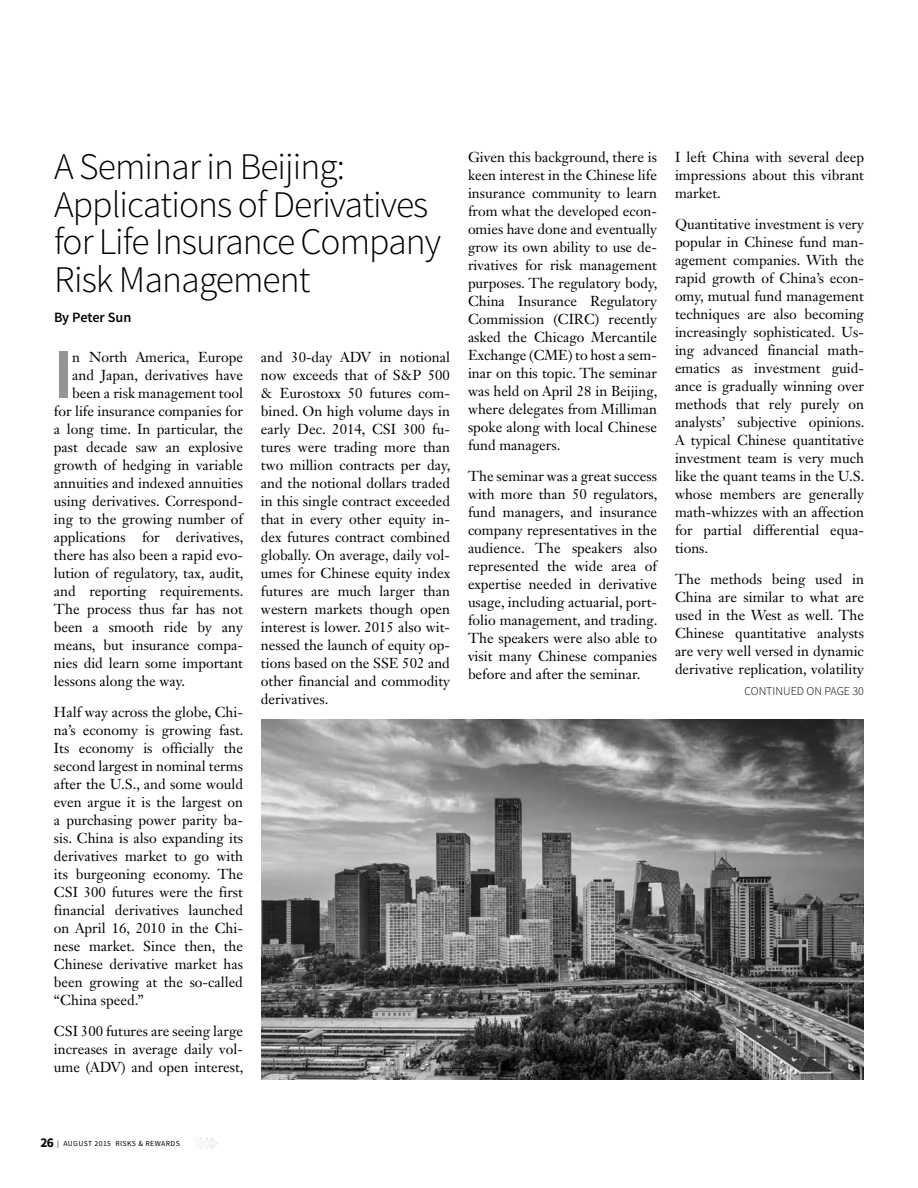
<style>
.page{position:relative;width:918px;height:1188px;background:#fff}
.page>*{position:absolute;margin:0;border:0;box-sizing:border-box;transform-origin:0 0}
.t1{font:800 65.1px "Avenir LT Std";color:#939598}
.t2{font:300 37.5px/37.5px "Source Sans Pro";letter-spacing:-.025em;color:#000}
.t3{font:14.25px/18px "Janson Text LT Std";color:#000;text-align:justify}
.t4{font:600 14.25px "Source Sans Pro";letter-spacing:-.01em;color:#000}
.t5{font:300 12px "Source Sans Pro";color:#000}
.t6{font:7.8px "Source Sans Pro";letter-spacing:.05em;color:#000}
.s1{font-weight:700;font-size:13.5px}
</style>
<div class="page">
<svg style="left:194px;top:1138px;width:23px;height:11px"></svg>
<img style="left:261px;top:719px;width:603px;height:361px">
<h2 class="t2" style="left:54px;top:148px;width:389px">A Seminar in Beijing:<br>Applications of Derivatives for Life Insurance Company<br>Risk Management</h2>
<p class="t4" style="left:54px;top:308px;width:79px">By Peter Sun</p>
<h1 class="t1" style="left:54px;top:337px;width:20px">I</h1>
<p class="t3" style="left:72px;top:348px;width:172px">n North America, Europe</p>
<p class="t3" style="left:72px;top:366px;width:172px">and Japan, derivatives have</p>
<p class="t3" style="left:72px;top:384px;width:172px">been a risk management tool</p>
<p class="t3" style="left:54px;top:402px;width:190px">for life insurance companies for</p>
<p class="t3" style="left:54px;top:420px;width:191px">a long time. In particular, the</p>
<p class="t3" style="left:54px;top:438px;width:190px">past decade saw an explosive</p>
<p class="t3" style="left:54px;top:456px;width:191px">growth of hedging in variable</p>
<p class="t3" style="left:54px;top:474px;width:191px">annuities and indexed annuities</p>
<p class="t3" style="left:54px;top:492px;width:191px">using derivatives. Correspond-</p>
<p class="t3" style="left:54px;top:510px;width:191px">ing to the growing number of</p>
<p class="t3" style="left:54px;top:528px;width:191px">applications for derivatives,</p>
<p class="t3" style="left:54px;top:546px;width:190px">there has also been a rapid evo-</p>
<p class="t3" style="left:54px;top:564px;width:191px">lution of regulatory, tax, audit,</p>
<p class="t3" style="left:54px;top:582px;width:191px">and reporting requirements.</p>
<p class="t3" style="left:54px;top:600px;width:190px">The process thus far has not</p>
<p class="t3" style="left:54px;top:618px;width:191px">been a smooth ride by any</p>
<p class="t3" style="left:54px;top:636px;width:191px">means, but insurance compa-</p>
<p class="t3" style="left:54px;top:654px;width:191px">nies did learn some important</p>
<p class="t3" style="left:54px;top:672px;width:133px">lessons along the way.</p>
<p class="t3" style="left:54px;top:703px;width:191px">Half way across the globe, Chi&shy;na’s economy is growing fast.<br>Its economy is officially the second largest in nominal terms after the U.S., and some would even argue it is the largest on a purchasing power parity ba&shy;sis. China is also expanding its derivatives market to go with its burgeoning economy. The CSI 300 futures were the first financial derivatives launched on April 16, 2010 in the Chi&shy;nese market. Since then, the Chinese derivative market has been growing at the so-called “China speed.”</p>
<p class="t3" style="left:54px;top:1022px;width:191px">CSI 300 futures are seeing large increases in average daily vol&shy;ume (ADV) and open interest,</p>
<p class="t3" style="left:261px;top:348px;width:191px">and 30-day ADV in notional now exceeds that of S&amp;P 500 &amp; Eurostoxx 50 futures com&shy;bined. On high volume days in early Dec. 2014, CSI 300 fu&shy;tures were trading more than two million contracts per day, and the notional dollars traded in this single contract exceeded that in every other equity in&shy;dex futures contract combined globally. On average, daily vol&shy;umes for Chinese equity index futures are much larger than western markets though open interest is lower. 2015 also wit&shy;nessed the launch of equity op&shy;tions based on the SSE 502 and other financial and commodity derivatives.</p>
<p class="t3" style="left:468px;top:148px;width:191px">Given this background, there is keen interest in the Chinese life insurance community to learn from what the developed econ&shy;omies have done and eventually grow its own ability to use de&shy;rivatives for risk management purposes. The regulatory body, China Insurance Regulatory Commission (CIRC) recently asked the Chicago Mercantile Exchange (CME) to host a sem&shy;inar on this topic. The seminar was held on April 28 in Beijing, where delegates from Milliman spoke along with local Chinese fund managers.</p>
<p class="t3" style="left:468px;top:467px;width:191px">The seminar was a great success with more than 50 regulators, fund managers, and insurance company representatives in the audience. The speakers also represented the wide area of expertise needed in derivative usage, including actuarial, port&shy;folio management, and trading.<br>The speakers were also able to visit many Chinese companies before and after the seminar.</p>
<p class="t3" style="left:675px;top:148px;width:191px">I left China with several deep impressions about this vibrant market.</p>
<p class="t3" style="left:675px;top:215px;width:191px">Quantitative investment is very popular in Chinese fund man&shy;agement companies. With the rapid growth of China’s econ&shy;omy, mutual fund management techniques are also becoming increasingly sophisticated. Us&shy;ing advanced financial math&shy;ematics as investment guid&shy;ance is gradually winning over methods that rely purely on analysts’ subjective opinions.<br>A typical Chinese quantitative investment team is very much like the quant teams in the U.S. whose members are generally math-whizzes with an affection for partial differential equa&shy;tions.</p>
<p class="t3" style="left:675px;top:570px;width:191px">The methods being used in China are similar to what are used in the West as well. The Chinese quantitative analysts are very well versed in dynamic derivative replication, volatility</p>
<p class="t5" style="left:744px;top:684px;width:121px">CONTINUED ON PAGE 30</p>
<p class="t6" style="left:40px;top:1138px;width:141px"><span class="s1">26</span> | AUGUST 2015 RISKS &amp; REWARDS</p>
</div>
